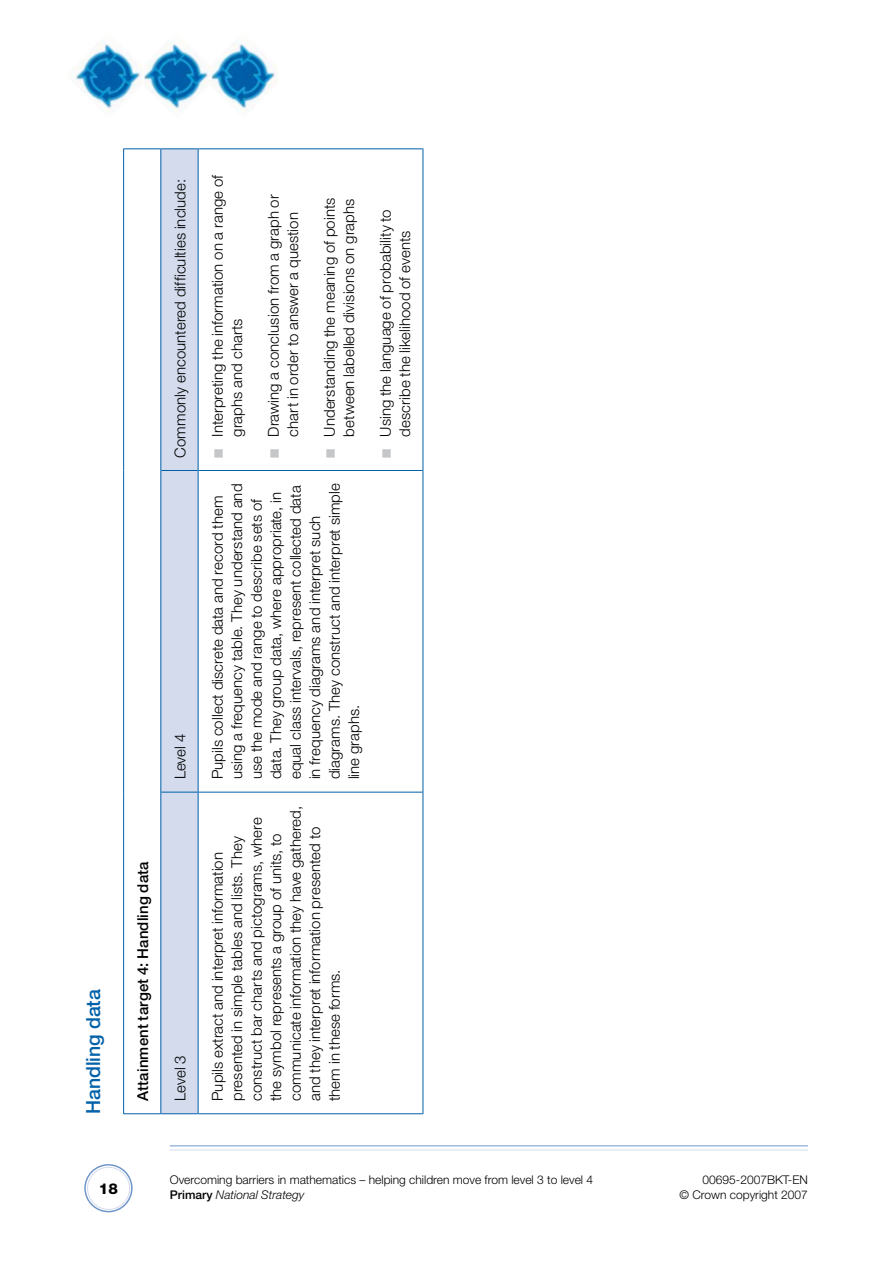
<style>
.page{position:relative;width:893px;height:1263px;background:#fff}
.page>*{position:absolute;margin:0;border:0;box-sizing:border-box;transform-origin:0 0}
.t1{font:500 19.5px "Helvetica Neue LT";color:#0060a9}
.t2{font:300 15px/19.5px "Helvetica Neue LT";letter-spacing:.005em;color:#000}
.t3{font:500 15px "Helvetica Neue LT";letter-spacing:.005em;color:#000}
.t4{font:800 15px "Helvetica Neue LT";color:#000}
.t5{font:300 12px "Helvetica Neue LT";color:#000}
.t6{font:italic 300 12px "Helvetica Neue LT";color:#000}
.t7{font:12px "Zapf Dingbats";color:#c5c6c8}
.s1{font-weight:500;font-style:normal}
</style>
<div class="page">
<img style="left:212px;top:41px;width:65px;height:71px">
<img style="left:73px;top:41px;width:139px;height:71px">
<div style="left:84px;top:1164px;width:49px;height:48px;border:2px solid #7097c9;border-radius:50%"></div>
<div style="left:87px;top:1167px;width:43px;height:43px;border:1px solid #d3dbed;border-radius:50%"></div>
<hr style="left:170px;top:1145px;width:638px;height:1px;background:#7097c9">
<hr style="left:170px;top:1149px;width:638px;height:1px;background:#d3dbed">
<div style="left:161px;top:149px;width:37px;height:964px;background:#d3dbed"></div>
<hr style="left:123px;top:792px;width:1px;height:322px;background:#0060a9">
<hr style="left:124px;top:1113px;width:36px;height:1px;background:#0060a9">
<hr style="left:123px;top:470px;width:1px;height:322px;background:#0060a9">
<hr style="left:123px;top:148px;width:1px;height:322px;background:#0060a9">
<hr style="left:124px;top:148px;width:36px;height:1px;background:#0060a9">
<hr style="left:160px;top:792px;width:1px;height:322px;background:#0060a9">
<hr style="left:161px;top:1113px;width:37px;height:1px;background:#0060a9">
<hr style="left:160px;top:470px;width:1px;height:322px;background:#0060a9">
<hr style="left:161px;top:792px;width:37px;height:1px;background:#0060a9">
<hr style="left:160px;top:148px;width:1px;height:322px;background:#0060a9">
<hr style="left:161px;top:470px;width:37px;height:1px;background:#0060a9">
<hr style="left:161px;top:148px;width:37px;height:1px;background:#0060a9">
<hr style="left:198px;top:792px;width:1px;height:322px;background:#0060a9">
<hr style="left:198px;top:1113px;width:225px;height:1px;background:#0060a9">
<hr style="left:198px;top:470px;width:1px;height:322px;background:#0060a9">
<hr style="left:198px;top:792px;width:225px;height:1px;background:#0060a9">
<hr style="left:198px;top:148px;width:1px;height:322px;background:#0060a9">
<hr style="left:198px;top:470px;width:225px;height:1px;background:#0060a9">
<hr style="left:198px;top:148px;width:225px;height:1px;background:#0060a9">
<hr style="left:423px;top:792px;width:1px;height:322px;background:#0060a9">
<hr style="left:423px;top:470px;width:1px;height:322px;background:#0060a9">
<hr style="left:423px;top:148px;width:1px;height:322px;background:#0060a9">
<h1 class="t1" style="left:82px;top:1114px;width:126px;rotate:-90deg">Handling data</h1>
<p class="t2" style="left:170px;top:458px;width:280px;rotate:-90deg">Commonly encountered difficulties include:</p>
<p class="t2" style="left:170px;top:779px;width:47px;rotate:-90deg">Level 4</p>
<p class="t3" style="left:134px;top:1101px;width:241px;rotate:-90deg">Attainment target 4: Handling data</p>
<p class="t2" style="left:170px;top:1101px;width:47px;rotate:-90deg">Level 3</p>
<p class="t2" style="left:207px;top:437px;width:263px;rotate:-90deg">Interpreting the information on a range of</p>
<p class="t7" style="left:213px;top:458px;width:11px;rotate:-90deg">■</p>
<p class="t2" style="left:227px;top:437px;width:120px;rotate:-90deg">graphs and charts</p>
<p class="t2" style="left:263px;top:437px;width:244px;rotate:-90deg">Drawing a conclusion from a graph or</p>
<p class="t7" style="left:269px;top:458px;width:11px;rotate:-90deg">■</p>
<p class="t2" style="left:283px;top:437px;width:226px;rotate:-90deg">chart in order to answer a question</p>
<p class="t2" style="left:319px;top:437px;width:240px;rotate:-90deg">Understanding the meaning of points</p>
<p class="t7" style="left:325px;top:458px;width:11px;rotate:-90deg">■</p>
<p class="t2" style="left:339px;top:437px;width:240px;rotate:-90deg">between labelled divisions on graphs</p>
<p class="t2" style="left:375px;top:437px;width:229px;rotate:-90deg">Using the language of probability to</p>
<p class="t7" style="left:381px;top:458px;width:11px;rotate:-90deg">■</p>
<p class="t2" style="left:395px;top:437px;width:207px;rotate:-90deg">describe the likelihood of events</p>
<p class="t2" style="left:207px;top:779px;width:298px;rotate:-90deg">Pupils collect discrete data and record them using a frequency table. They understand and use the mode and range to describe sets of data. They group data, where appropriate, in equal class intervals, represent collected data in frequency diagrams and interpret such diagrams. They construct and interpret simple line graphs.</p>
<p class="t2" style="left:207px;top:1101px;width:296px;rotate:-90deg">Pupils extract and interpret information presented in simple tables and lists. They construct bar charts and pictograms, where the symbol represents a group of units, to communicate information they have gathered, and they interpret information presented to them in these forms.</p>
<p class="t4" style="left:99px;top:1180px;width:20px">18</p>
<p class="t5" style="left:170px;top:1172px;width:425px">Overcoming barriers in mathematics – helping children move from level 3 to level 4</p>
<p class="t5" style="left:702px;top:1172px;width:107px">00695-2007BKT-EN</p>
<p class="t6" style="left:170px;top:1187px;width:136px"><span class="s1">Primary</span> National Strategy</p>
<p class="t5" style="left:680px;top:1187px;width:130px">© Crown copyright 2007</p>
</div>
